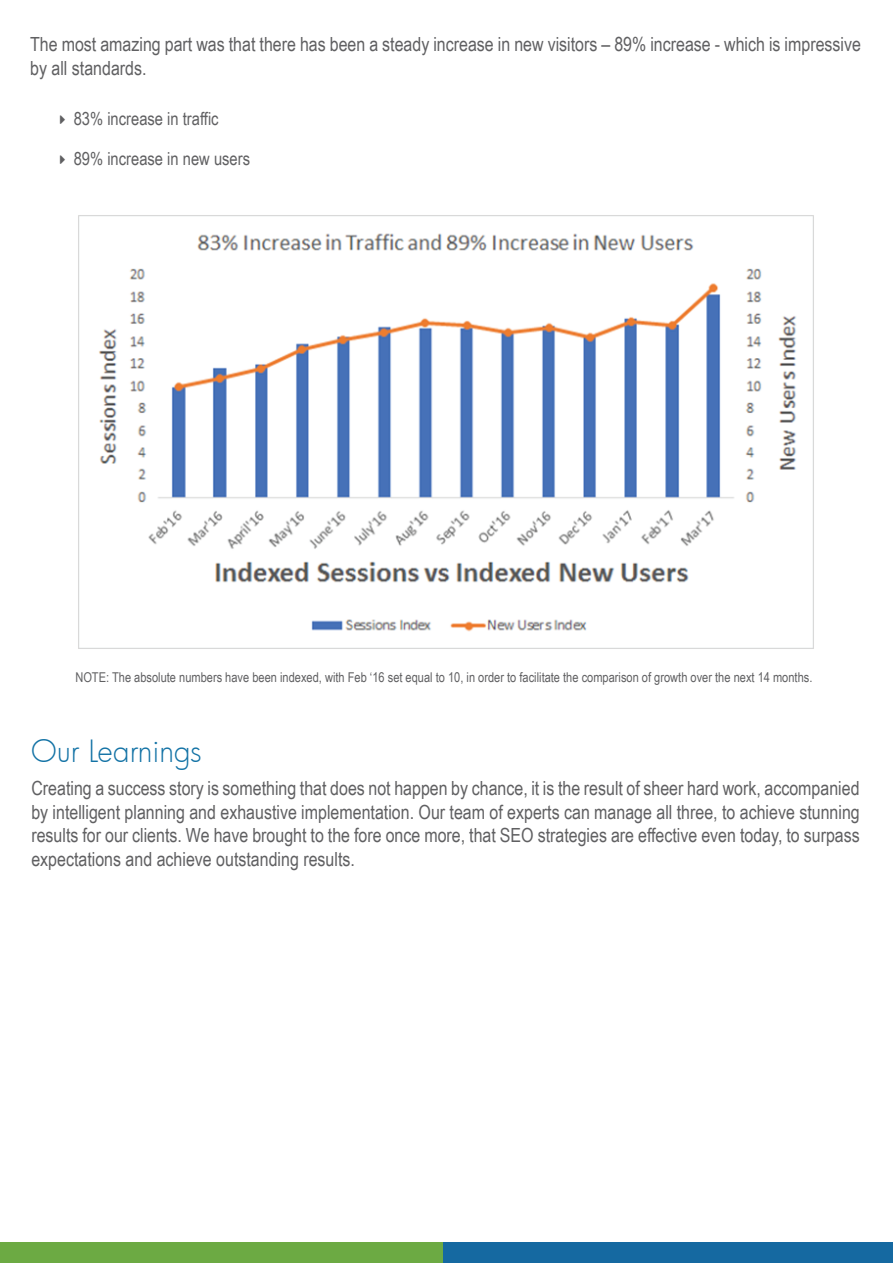
<style>
.page{position:relative;width:893px;height:1263px;background:#fff}
.page>*{position:absolute;margin:0;border:0;box-sizing:border-box;transform-origin:0 0}
.t1{font:300 30px "Futura";color:#1272a5}
.t2{font:19.5px/23.4px "Arial Narrow";color:#606062;text-align:justify}
.t3{font:18px "Arial Narrow";color:#606062}
.t4{font:13.5px "Arial Narrow";color:#606062}
</style>
<div class="page">
<div style="left:0;top:1243px;width:444px;height:20px;background:#6caa43"></div>
<div style="left:444px;top:1243px;width:449px;height:20px;background:#1569a1"></div>
<img style="left:78px;top:215px;width:736px;height:434px">
<p class="t2" style="left:30px;top:32px;width:832px">The most amazing part was that there has been a steady increase in new visitors – 89% increase - which is impressive by all standards.</p>
<p class="t3" style="left:74px;top:105px;width:146px">83% increase in traffic</p>
<p class="t3" style="left:74px;top:146px;width:178px">89% increase in new users</p>
<p class="t4" style="left:75px;top:667px;width:739px">NOTE: The absolute numbers have been indexed, with Feb ‘16 set equal to 10, in order to facilitate the comparison of growth over the next 14 months.</p>
<h1 class="t1" style="left:31px;top:730px;width:172px">Our Learnings</h1>
<p class="t2" style="left:31px;top:776px;width:830px">Creating a success story is something that does not happen by chance, it is the result of sheer hard work, accompanied by intelligent planning and exhaustive implementation. Our team of experts can manage all three, to achieve stunning results for our clients. We have brought to the fore once more, that SEO strategies are effective even today, to surpass expectations and achieve outstanding results.</p>
</div>
